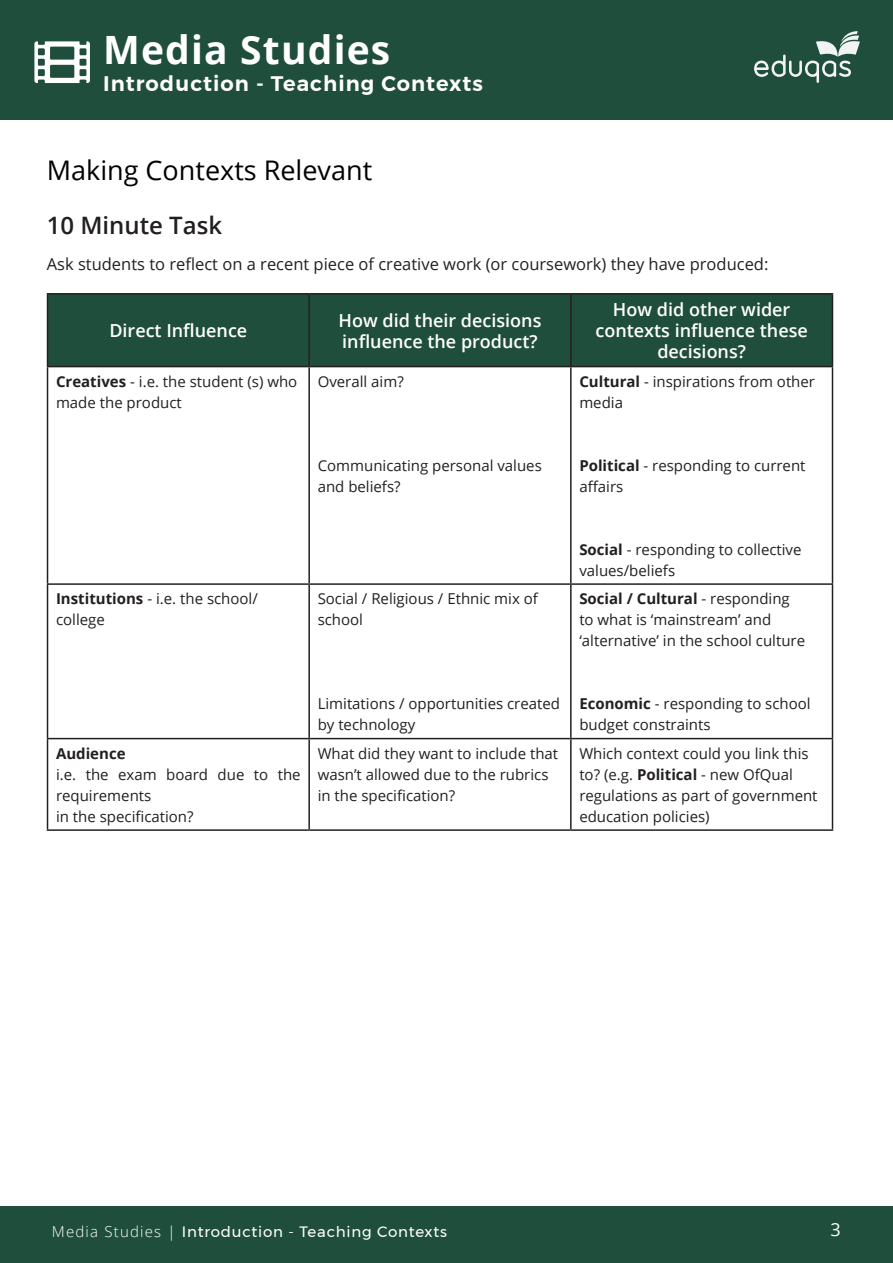
<style>
.page{position:relative;width:893px;height:1263px;background:#fff}
.page>*{position:absolute;margin:0;border:0;box-sizing:border-box;transform-origin:0 0}
.t1{font:700 39px "Open Sans";letter-spacing:.03em;color:#fff}
.t2{font:27px "Open Sans";color:#000}
.t3{font:600 24px "Open Sans";color:#231f20}
.t4{font:600 21px "Montserrat";letter-spacing:.05em;color:#fff}
.Table_header{font:600 18px/21px "Open Sans";color:#fff}
.t5{font:18px "Open Sans";color:#fff}
.Paragraph_text{font:16.5px "Open Sans";color:#231f20}
.Table_body{font:15px/21px "Open Sans";color:#231f20}
.t6{font:15px "Montserrat";letter-spacing:.05em;color:#fff}
.Table_body-2{font:700 15px "Open Sans";color:#231f20}
.s1{font-weight:700}
.s2{font-family:"Open Sans";font-weight:300}
</style>
<div class="page">
<div style="left:0;top:0;width:893px;height:119px;background:#1f4e3c"></div>
<svg style="left:754px;top:31px;width:106px;height:52px"></svg>
<div style="left:0;top:1206px;width:893px;height:57px;background:#1f4e3c"></div>
<div style="left:48px;top:294px;width:261px;height:73px;background:#1f4e3c"></div>
<div style="left:310px;top:295px;width:522px;height:71px;background:#1f4e3c"></div>
<svg style="left:48px;top:367px;width:260px;height:462px"></svg>
<hr style="left:47px;top:293px;width:262px;height:2px;background:#231f20">
<hr style="left:47px;top:295px;width:1px;height:71px;background:#231f20">
<hr style="left:309px;top:293px;width:262px;height:2px;background:#231f20">
<hr style="left:308px;top:295px;width:2px;height:71px;background:#231f20">
<hr style="left:571px;top:293px;width:262px;height:2px;background:#231f20">
<hr style="left:570px;top:295px;width:2px;height:71px;background:#231f20">
<hr style="left:832px;top:295px;width:1px;height:71px;background:#231f20">
<hr style="left:47px;top:366px;width:262px;height:1px;background:#231f20">
<hr style="left:47px;top:367px;width:1px;height:216px;background:#231f20">
<hr style="left:309px;top:366px;width:262px;height:1px;background:#231f20">
<hr style="left:308px;top:367px;width:2px;height:216px;background:#231f20">
<hr style="left:571px;top:366px;width:262px;height:1px;background:#231f20">
<hr style="left:570px;top:367px;width:2px;height:216px;background:#231f20">
<hr style="left:832px;top:367px;width:1px;height:216px;background:#231f20">
<hr style="left:47px;top:583px;width:262px;height:2px;background:#231f20">
<hr style="left:47px;top:585px;width:1px;height:153px;background:#231f20">
<hr style="left:309px;top:583px;width:262px;height:2px;background:#231f20">
<hr style="left:308px;top:585px;width:2px;height:153px;background:#231f20">
<hr style="left:571px;top:583px;width:262px;height:2px;background:#231f20">
<hr style="left:570px;top:585px;width:2px;height:153px;background:#231f20">
<hr style="left:832px;top:585px;width:1px;height:153px;background:#231f20">
<hr style="left:47px;top:738px;width:262px;height:1px;background:#231f20">
<hr style="left:47px;top:739px;width:1px;height:90px;background:#231f20">
<hr style="left:309px;top:738px;width:262px;height:1px;background:#231f20">
<hr style="left:308px;top:739px;width:2px;height:90px;background:#231f20">
<hr style="left:571px;top:738px;width:262px;height:1px;background:#231f20">
<hr style="left:570px;top:739px;width:2px;height:90px;background:#231f20">
<hr style="left:832px;top:739px;width:1px;height:90px;background:#231f20">
<hr style="left:47px;top:829px;width:262px;height:2px;background:#231f20">
<hr style="left:309px;top:829px;width:262px;height:2px;background:#231f20">
<hr style="left:571px;top:829px;width:262px;height:2px;background:#231f20">
<h1 class="t1" style="left:103px;top:23px;width:289px">Media Studies</h1>
<h3 class="t4" style="left:103px;top:66px;width:381px">Introduction - Teaching Contexts</h3>
<h2 class="t2" style="left:47px;top:152px;width:327px">Making Contexts Relevant</h2>
<h3 class="t3" style="left:47px;top:209px;width:177px">10 Minute Task</h3>
<p class="Paragraph_text" style="left:47px;top:253px;width:723px">Ask students to reflect on a recent piece of creative work (or coursework) they have produced:</p>
<p class="Table_header" style="left:109px;top:320px;width:140px">Direct Influence</p>
<p class="Table_header" style="left:339px;top:309px;width:204px">How did their decisions influence the product?</p>
<p class="Table_header" style="left:595px;top:299px;width:214px;text-align:center">How did other wider contexts influence these decisions?</p>
<p class="Table_body" style="left:56px;top:370px;width:243px"><span class="s1">Creatives</span> - i.e. the student (s) who made the product</p>
<p class="Table_body" style="left:318px;top:370px;width:88px">Overall aim?</p>
<p class="Table_body" style="left:579px;top:370px;width:237px"><span class="s1">Cultural</span> - inspirations from other media</p>
<p class="Table_body" style="left:318px;top:454px;width:226px">Communicating personal values and beliefs?</p>
<p class="Table_body" style="left:56px;top:588px;width:203px"><span class="s1">Institutions</span> - i.e. the school/ college</p>
<p class="Table_body" style="left:318px;top:588px;width:222px">Social / Religious / Ethnic mix of school</p>
<p class="Table_body" style="left:579px;top:454px;width:228px"><span class="s1">Political</span> - responding to current affairs</p>
<p class="Table_body" style="left:579px;top:538px;width:224px"><span class="s1">Social</span> - responding to collective values/beliefs</p>
<p class="Table_body" style="left:579px;top:588px;width:227px"><span class="s1">Social / Cultural</span> - responding to what is ‘mainstream’ and ‘alternative’ in the school culture</p>
<p class="Table_body" style="left:318px;top:693px;width:244px">Limitations / opportunities created by technology</p>
<p class="Table_body" style="left:579px;top:693px;width:233px"><span class="s1">Economic</span> - responding to school budget constraints</p>
<p class="Table_body-2" style="left:56px;top:742px;width:71px">Audience</p>
<p class="Table_body" style="left:56px;top:763px;width:246px">i.e. the exam board due to the requirements</p>
<p class="Table_body" style="left:56px;top:805px;width:139px">in the specification?</p>
<p class="Table_body" style="left:318px;top:742px;width:242px">What did they want to include that wasn’t allowed due to the rubrics in the specification?</p>
<p class="Table_body" style="left:579px;top:742px;width:240px">Which context could you link this to? (e.g. <span class="s1">Political</span> - new OfQual regulations as part of government education policies)</p>
<p class="t6" style="left:52px;top:1220px;width:397px"><span class="s2">Media Studies |</span> Introduction - Teaching Contexts</p>
<p class="t5" style="left:830px;top:1217px;width:12px">3</p>
</div>
